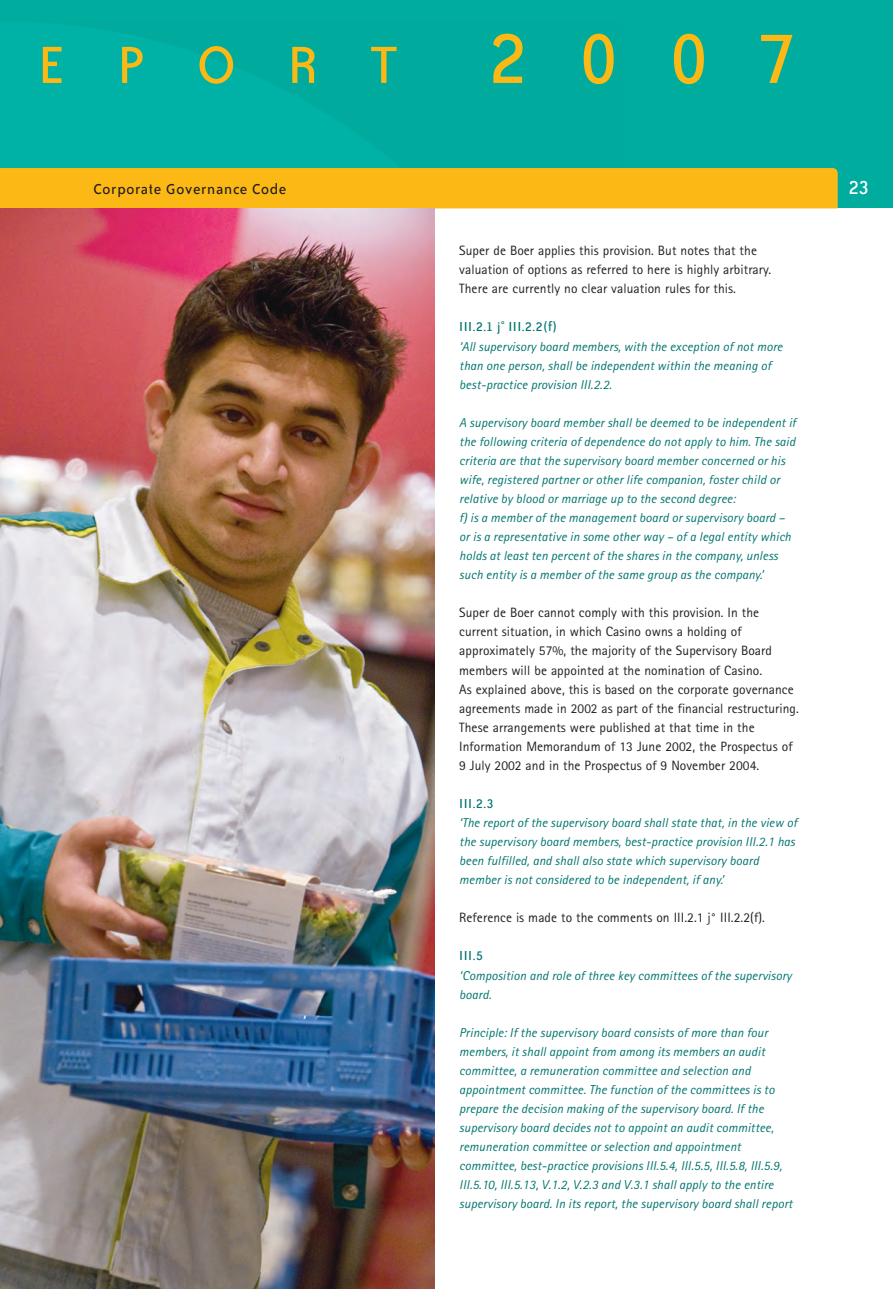
<style>
.page{position:relative;width:893px;height:1289px;background:#fff}
.page>*{position:absolute;margin:0;border:0;box-sizing:border-box;transform-origin:0 0}
.t1{font:60px "Bailey Sans ITC";letter-spacing:.865em;color:#fcb814}
.t2{font:22.5px "Bailey Sans ITC";color:#fff}
.t3{font:16.5px "Bailey Sans ITC";letter-spacing:.045em;color:#231f20}
.t4{font:15px "Bailey Sans ITC";letter-spacing:.035em;color:#01756f}
.t5{font:13.5px/19px "Agfa Rotis Sans Serif";letter-spacing:.005em;color:#231f20}
.t6{font:italic 12.9px/19px "Agfa Rotis Sans Serif";letter-spacing:.01em;color:#01756f}
.s1{font-size:84px}
</style>
<div class="page">
<img style="left:0;top:0;width:893px;height:1288px">
<h1 class="t1" style="left:38px;top:43px;width:760px">EPORT <span class="s1">2007</span></h1>
<p class="t3" style="left:94px;top:183px;width:194px">Corporate Governance Code</p>
<h2 class="t2" style="left:849px;top:179px;width:22px">23</h2>
<p class="t5" style="left:459px;top:242px;width:313px">Super de Boer applies this provision. But notes that the valuation of options as referred to here is highly arbitrary.<br>There are currently no clear valuation rules for this.</p>
<p class="t4" style="left:459px;top:321px;width:99px">III.2.1 j° III.2.2(f)</p>
<p class="t6" style="left:459px;top:338px;width:325px">‘All supervisory board members, with the exception of not more than one person, shall be independent within the meaning of best-practice provision III.2.2.</p>
<p class="t6" style="left:459px;top:414px;width:338px">A supervisory board member shall be deemed to be independent if the following criteria of dependence do not apply to him. The said criteria are that the supervisory board member concerned or his wife, registered partner or other life companion, foster child or relative by blood or marriage up to the second degree:<br>f) is a member of the management board or supervisory board – or is a representative in some other way – of a legal entity which holds at least ten percent of the shares in the company, unless such entity is a member of the same group as the company.’</p>
<p class="t5" style="left:459px;top:604px;width:341px">Super de Boer cannot comply with this provision. In the current situation, in which Casino owns a holding of approximately 57%, the majority of the Supervisory Board members will be appointed at the nomination of Casino.<br>As explained above, this is based on the corporate governance agreements made in 2002 as part of the financial restructuring.<br>These arrangements were published at that time in the Information Memorandum of 13 June 2002, the Prospectus of 9 July 2002 and in the Prospectus of 9 November 2004.</p>
<p class="t4" style="left:459px;top:798px;width:36px">III.2.3</p>
<p class="t6" style="left:459px;top:814px;width:339px">‘The report of the supervisory board shall state that, in the view of the supervisory board members, best-practice provision III.2.1 has been fulfilled, and shall also state which supervisory board member is not considered to be independent, if any.’</p>
<p class="t5" style="left:459px;top:909px;width:307px">Reference is made to the comments on III.2.1 j° III.2.2(f).</p>
<p class="t4" style="left:459px;top:950px;width:25px">III.5</p>
<p class="t6" style="left:459px;top:966px;width:334px">‘Composition and role of three key committees of the supervisory board.</p>
<p class="t6" style="left:459px;top:1024px;width:335px">Principle: If the supervisory board consists of more than four members, it shall appoint from among its members an audit committee, a remuneration committee and selection and appointment committee. The function of the committees is to prepare the decision making of the supervisory board. If the supervisory board decides not to appoint an audit committee, remuneration committee or selection and appointment committee, best-practice provisions III.5.4, III.5.5, III.5.8, III.5.9, III.5.10, III.5.13, V.1.2, V.2.3 and V.3.1 shall apply to the entire supervisory board. In its report, the supervisory board shall report</p>
</div>
